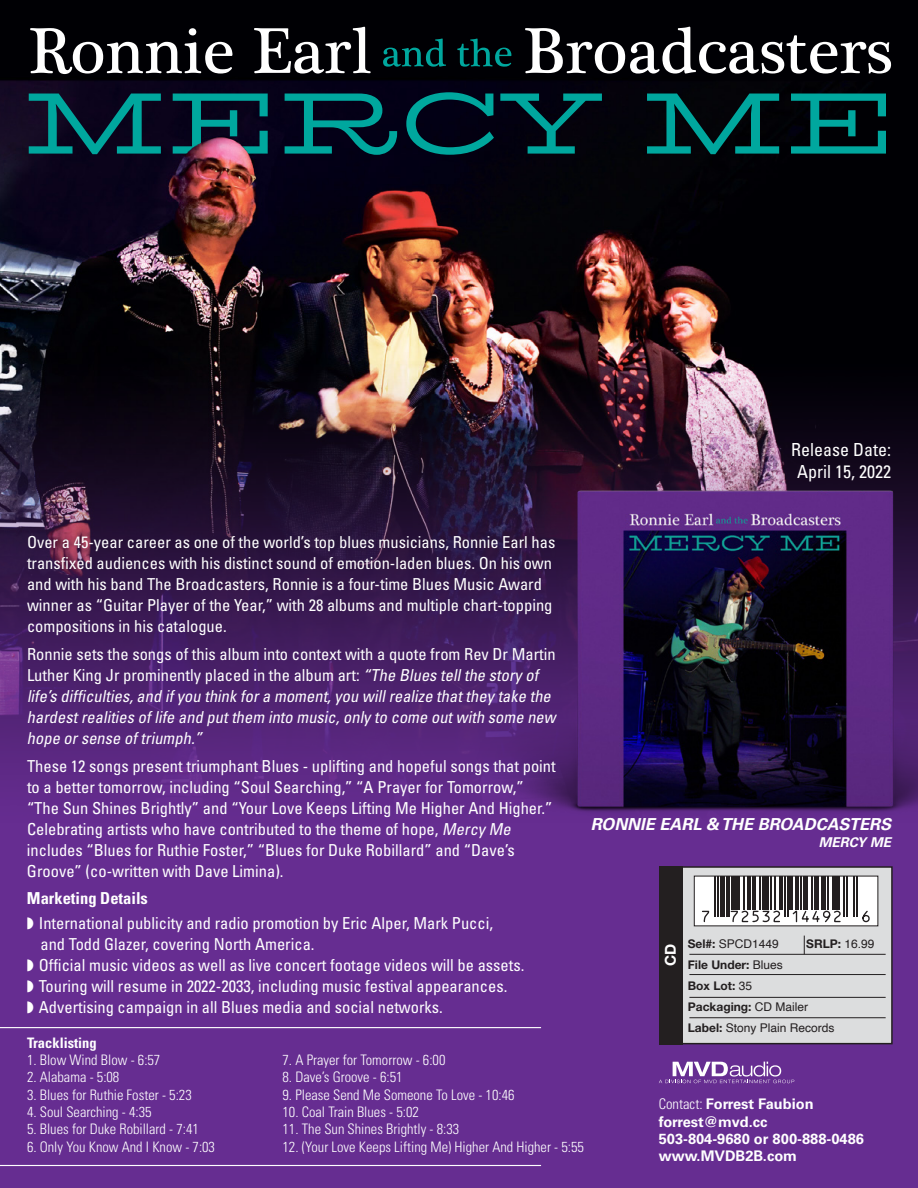
<style>
.page{position:relative;width:918px;height:1188px;background:#662d91}
.page>*{position:absolute;margin:0;border:0;box-sizing:border-box;transform-origin:0 0}
.t1{font:condensed 18px/22.4px "Univers LT Std";color:#fff;text-align:center}
.t2{font:condensed 16.5px/21px "Univers LT Std";color:#fff}
.t3{font:italic condensed 16.5px/21px "Univers LT Std";color:#fff}
.t4{font:italic 700 16.5px "Univers LT Std";color:#fff}
.t5{font:700 condensed 16.5px "Univers LT Std";color:#fff}
.t6{font:700 15px "Helvetica Neue LT Std";color:#fff}
.t7{font:700 14.7px/17.4px "Univers LT Std";color:#fff}
.t8{font:300 condensed 14.4px "Univers LT Std";color:#fff}
.t9{font:700 condensed 14.4px "Univers LT Std";color:#fff}
.t10{font:italic 700 13.5px "Univers LT Std";color:#fff}
.t11{font:700 12px/21.1px "Helvetica Neue LT Std";color:#231f20}
.t12{font:12px "Helvetica";color:#231f20}
.s1{font-style:normal}
.s2{font-style:italic}
.s3{font-family:"Helvetica Neue LT Std";font-weight:700}
.s4{font-family:"Helvetica";font-weight:400}
.s5{font-weight:300;font-stretch:condensed}
</style>
<div class="page">
<img style="left:0;top:0;width:918px;height:781px">
<hr style="left:0;top:1027px;width:541px;height:1px;background:#fff">
<hr style="left:0;top:1165px;width:541px;height:1px;background:#fff">
<svg style="left:30px;top:28px;width:202px;height:46px;background:#4c4c4f"></svg>
<svg style="left:254px;top:27px;width:117px;height:47px;background:#4d4d50"></svg>
<svg style="left:383px;top:38px;width:63px;height:29px;background:#003031"></svg>
<svg style="left:457px;top:39px;width:54px;height:28px;background:#003131"></svg>
<svg style="left:525px;top:27px;width:366px;height:47px;background:#48484a"></svg>
<svg style="left:29px;top:94px;width:132px;height:60px;background:#083f4b"></svg>
<svg style="left:173px;top:94px;width:95px;height:24px;background:#044852"></svg>
<svg style="left:285px;top:94px;width:112px;height:61px;background:#023d48"></svg>
<svg style="left:406px;top:92px;width:88px;height:63px;background:#01323d"></svg>
<svg style="left:500px;top:94px;width:102px;height:60px;background:#022c33"></svg>
<svg style="left:647px;top:94px;width:132px;height:60px;background:#013d3d"></svg>
<svg style="left:791px;top:94px;width:95px;height:60px;background:#004645"></svg>
<img style="left:459px;top:473px;width:459px;height:340px">
<img style="left:159px;top:118px;width:109px;height:69px">
<div style="left:681px;top:867px;width:211px;height:177px;background:#dcddde"></div>
<div style="left:681px;top:866px;width:212px;height:178px;border:2px solid #231f20"></div>
<div style="left:694px;top:876px;width:184px;height:50px;background:#fff"></div>
<svg style="left:729px;top:878px;width:119px;height:32px"></svg>
<hr style="left:714px;top:876px;width:2px;height:41px;background:#231f20">
<hr style="left:717px;top:876px;width:2px;height:41px;background:#231f20">
<div style="left:720px;top:876px;width:5px;height:41px;background:#231f20"></div>
<hr style="left:726px;top:876px;width:3px;height:41px;background:#231f20">
<hr style="left:731px;top:876px;width:4px;height:33px;background:#231f20">
<hr style="left:737px;top:876px;width:3px;height:33px;background:#231f20">
<hr style="left:743px;top:876px;width:1px;height:33px;background:#231f20">
<hr style="left:747px;top:876px;width:4px;height:33px;background:#231f20">
<hr style="left:752px;top:876px;width:3px;height:33px;background:#231f20">
<hr style="left:760px;top:876px;width:1px;height:33px;background:#231f20">
<div style="left:763px;top:876px;width:6px;height:33px;background:#231f20"></div>
<hr style="left:770px;top:876px;width:2px;height:33px;background:#231f20">
<hr style="left:775px;top:876px;width:1px;height:33px;background:#231f20">
<hr style="left:779px;top:876px;width:3px;height:33px;background:#231f20">
<hr style="left:784px;top:876px;width:1px;height:41px;background:#231f20">
<hr style="left:787px;top:876px;width:1px;height:41px;background:#231f20">
<hr style="left:790px;top:876px;width:3px;height:33px;background:#231f20">
<hr style="left:796px;top:876px;width:3px;height:33px;background:#231f20">
<hr style="left:800px;top:876px;width:2px;height:33px;background:#231f20">
<div style="left:803px;top:876px;width:5px;height:33px;background:#231f20"></div>
<hr style="left:811px;top:876px;width:2px;height:33px;background:#231f20">
<div style="left:814px;top:876px;width:5px;height:33px;background:#231f20"></div>
<hr style="left:822px;top:876px;width:4px;height:33px;background:#231f20">
<hr style="left:828px;top:876px;width:1px;height:33px;background:#231f20">
<hr style="left:832px;top:876px;width:3px;height:33px;background:#231f20">
<hr style="left:837px;top:876px;width:3px;height:33px;background:#231f20">
<hr style="left:843px;top:876px;width:1px;height:41px;background:#231f20">
<hr style="left:846px;top:876px;width:1px;height:41px;background:#231f20">
<hr style="left:853px;top:876px;width:2px;height:41px;background:#231f20">
<hr style="left:856px;top:876px;width:2px;height:41px;background:#231f20">
<svg style="left:702px;top:910px;width:168px;height:13px"></svg>
<div style="left:694px;top:876px;width:184px;height:50px;border:1px solid #231f20"></div>
<svg style="left:804px;top:936px;width:1px;height:18px"></svg>
<hr style="left:689px;top:954px;width:197px;height:1px;background:#231f20">
<hr style="left:689px;top:974px;width:197px;height:1px;background:#231f20">
<hr style="left:689px;top:997px;width:197px;height:1px;background:#231f20">
<hr style="left:689px;top:1017px;width:197px;height:1px;background:#231f20">
<div style="left:659px;top:866px;width:23px;height:178px;background:#231f20"></div>
<svg style="left:659px;top:1062px;width:135px;height:21px"></svg>
<p class="t1" style="left:791px;top:438px;width:101px">Release Date:<br>April 15, 2022</p>
<p class="t2" style="left:27px;top:532px;width:530px">Over a 45-year career as one of the world’s top blues musicians, Ronnie Earl has transfixed audiences with his distinct sound of emotion-laden blues. On his own and with his band The Broadcasters, Ronnie is a four-time Blues Music Award winner as “Guitar Player of the Year,” with 28 albums and multiple chart-topping compositions in his catalogue.</p>
<p class="t3" style="left:27px;top:643px;width:534px"><span class="s1">Ronnie sets the songs of this album into context with a quote from Rev Dr Martin Luther King Jr prominently placed in the album art:</span> “The Blues tellthe story of life’s difficulties,and ifyou think fora moment,you willrealize thatthey take the hardestrealities oflife and putthem into music,only to come outwith some new hope orsense oftriumph.”</p>
<p class="t2" style="left:27px;top:755px;width:530px">These 12 songs present triumphant Blues - uplifting and hopeful songs that point to a better tomorrow, including “Soul Searching,” “A Prayer for Tomorrow,” “The Sun Shines Brightly” and “Your Love Keeps Lifting Me Higher And Higher.” Celebrating artists who have contributed to the theme of hope, <span class="s2">Mercy Me </span>includes “Blues for Ruthie Foster,” “Blues for Duke Robillard” and “Dave’s Groove” (co-written with Dave Limina).</p>
<p class="t5" style="left:27px;top:888px;width:122px">Marketing Details</p>
<p class="t2" style="left:39px;top:912px;width:487px">International publicity and radio promotion by Eric Alper, Mark Pucci,<br>and Todd Glazer, covering North America.<br>Official music videos as well as live concert footage videos will be assets.<br>Touring will resume in 2022-2033, including music festival appearances.<br>Advertising campaign in all Blues media and social networks.</p>
<p class="t9" style="left:27px;top:1034px;width:71px">Tracklisting</p>
<p class="t8" style="left:27px;top:1051px;width:135px">1. Blow Wind Blow - 6:57</p>
<p class="t8" style="left:27px;top:1069px;width:94px">2. Alabama - 5:08</p>
<p class="t8" style="left:27px;top:1086px;width:166px">3. Blues for Ruthie Foster - 5:23</p>
<p class="t8" style="left:27px;top:1103px;width:126px">4. Soul Searching - 4:35</p>
<p class="t8" style="left:27px;top:1121px;width:173px">5. Blues for Duke Robillard - 7:41</p>
<p class="t8" style="left:27px;top:1138px;width:190px">6. Only You Know And I Know - 7:03</p>
<p class="t8" style="left:283px;top:1051px;width:164px">7. A Prayer for Tomorrow - 6:00</p>
<p class="t8" style="left:283px;top:1069px;width:122px">8. Dave’s Groove - 6:51</p>
<p class="t8" style="left:283px;top:1086px;width:233px">9. Please Send Me Someone To Love - 10:46</p>
<p class="t8" style="left:283px;top:1103px;width:138px">10. Coal Train Blues - 5:02</p>
<p class="t8" style="left:283px;top:1121px;width:178px">11. The Sun Shines Brightly - 8:33</p>
<p class="t8" style="left:283px;top:1138px;width:303px">12. (Your Love Keeps Lifting Me) Higher And Higher - 5:55</p>
<p class="t4" style="left:591px;top:815px;width:306px">RONNIE EARL &amp; THE BROADCASTERS</p>
<p class="t10" style="left:819px;top:835px;width:77px">MERCY ME</p>
<p class="t6" style="left:661px;top:966px;width:24px;rotate:-90deg">CD</p>
<p class="t12" style="left:688px;top:934px;width:93px"><span class="s3">Sel#:</span> SPCD1449</p>
<p class="t11" style="left:806px;top:932px;width:70px">SRLP: <span class="s4">16.99</span></p>
<p class="t11" style="left:688px;top:954px;width:122px">File Under: <span class="s4">Blues<br></span>Box Lot: <span class="s4">35<br></span>Packaging: <span class="s4">CD Mailer</span></p>
<p class="t12" style="left:688px;top:1019px;width:148px"><span class="s3">Label:</span> Stony Plain Records</p>
<p class="t7" style="left:659px;top:1095px;width:207px"><span class="s5">Contact:</span> Forrest Faubion forrest@mvd.cc<br>503-804-9680 or 800-888-0486 www.MVDB2B.com</p>
</div>
